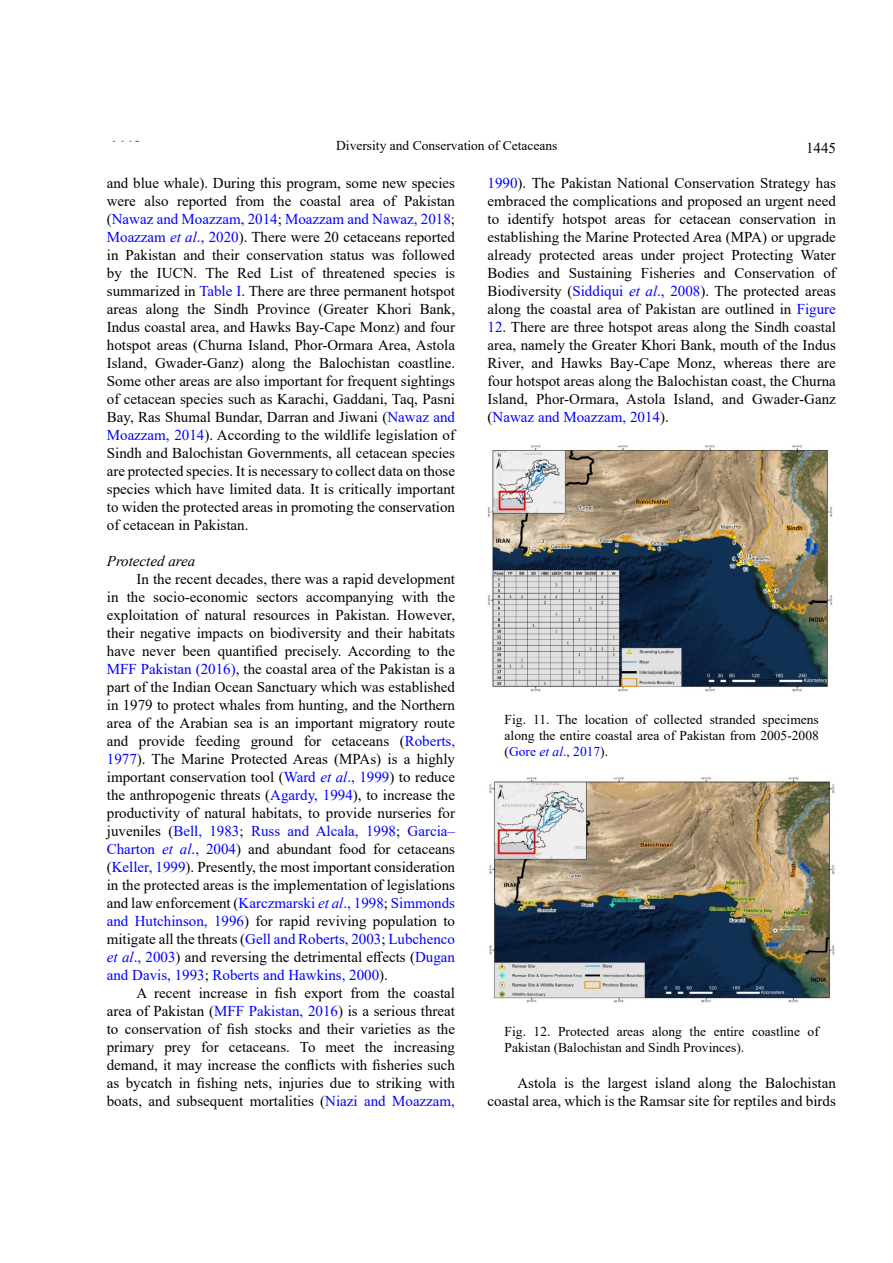
<style>
.page{position:relative;width:893px;height:1263px;background:#fff}
.page>*{position:absolute;margin:0;border:0;box-sizing:border-box;transform-origin:0 0}
.t1{font:15px/18px "Times New Roman";color:#000;text-align:justify}
.t2{font:italic 15px "Times New Roman";color:#000}
.t3{font:13.5px/16.2px "Times New Roman";color:#000;text-align:justify}
.s1{color:#00f}
.s2{font-style:italic;color:#00f}
</style>
<div class="page">
<img style="left:488px;top:445px;width:345px;height:246px">
<img style="left:489px;top:777px;width:346px;height:226px">
<p class="t1" style="left:110px;top:136px;width:31px">1445</p>
<p class="t1" style="left:107px;top:173px;width:350px">and blue whale). During this program, some new species were also reported from the coastal area of Pakistan (<span class="s1">Nawaz and Moazzam, 2014</span>; <span class="s1">Moazzam and Nawaz, 2018</span>; <span class="s1">Moazzam</span> <span class="s2">et al</span><span class="s1">., 2020</span>). There were 20 cetaceans reported in Pakistan and their conservation status was followed by the IUCN. The Red List of threatened species is summarized in <span class="s1">Table I</span>. There are three permanent hotspot areas along the Sindh Province (Greater Khori Bank, Indus coastal area, and Hawks Bay-Cape Monz) and four hotspot areas (Churna Island, Phor-Ormara Area, Astola Island, Gwader-Ganz) along the Balochistan coastline.<br>Some other areas are also important for frequent sightings of cetacean species such as Karachi, Gaddani, Taq, Pasni Bay, Ras Shumal Bundar, Darran and Jiwani (<span class="s1">Nawaz and Moazzam, 2014</span>). According to the wildlife legislation of Sindh and Balochistan Governments, all cetacean species are protected species. It is necessary to collect data on those species which have limited data. It is critically important to widen the protected areas in promoting the conservation of cetacean in Pakistan.</p>
<p class="t2" style="left:107px;top:551px;width:90px">Protected area</p>
<p class="t1" style="left:107px;top:569px;width:350px;text-indent:30px">In the recent decades, there was a rapid development in the socio-economic sectors accompanying with the exploitation of natural resources in Pakistan. However, their negative impacts on biodiversity and their habitats have never been quantified precisely. According to the <span class="s1">MFF Pakistan (2016)</span>, the coastal area of the Pakistan is a part of the Indian Ocean Sanctuary which was established in 1979 to protect whales from hunting, and the Northern area of the Arabian sea is an important migratory route and provide feeding ground for cetaceans (<span class="s1">Roberts, 1977</span>). The Marine Protected Areas (MPAs) is a highly important conservation tool (<span class="s1">Ward</span> <span class="s2">et al</span><span class="s1">., 1999</span>) to reduce the anthropogenic threats (<span class="s1">Agardy, 1994</span>), to increase the productivity of natural habitats, to provide nurseries for juveniles (<span class="s1">Bell, 1983</span>; <span class="s1">Russ and Alcala, 1998</span>; <span class="s1">Garcia– Charton</span> <span class="s2">et al</span><span class="s1">., 2004</span>) and abundant food for cetaceans (<span class="s1">Keller, 1999</span>). Presently, the most important consideration in the protected areas is the implementation of legislations and law enforcement (<span class="s1">Karczmarski</span> <span class="s2">et al</span><span class="s1">., 1998</span>; <span class="s1">Simmonds and Hutchinson, 1996</span>) for rapid reviving population to mitigate all the threats (<span class="s1">Gell and Roberts, 2003</span>; <span class="s1">Lubchenco </span><span class="s2">et al</span><span class="s1">., 2003</span>) and reversing the detrimental effects (<span class="s1">Dugan and Davis, 1993</span>; <span class="s1">Roberts and Hawkins, 2000</span>).</p>
<p class="t1" style="left:107px;top:983px;width:350px;text-indent:30px">A recent increase in fish export from the coastal area of Pakistan (<span class="s1">MFF Pakistan, 2016</span>) is a serious threat to conservation of fish stocks and their varieties as the primary prey for cetaceans. To meet the increasing demand, it may increase the conflicts with fisheries such as bycatch in fishing nets, injuries due to striking with boats, and subsequent mortalities (<span class="s1">Niazi and Moazzam,</span></p>
<p class="t3" style="left:336px;top:137px;width:223px">Diversity and Conservation of Cetaceans</p>
<p class="t1" style="left:806px;top:138px;width:31px">1445</p>
<p class="t1" style="left:488px;top:173px;width:350px"><span class="s1">1990</span>). The Pakistan National Conservation Strategy has embraced the complications and proposed an urgent need to identify hotspot areas for cetacean conservation in establishing the Marine Protected Area (MPA) or upgrade already protected areas under project Protecting Water Bodies and Sustaining Fisheries and Conservation of Biodiversity (<span class="s1">Siddiqui</span> <span class="s2">et al</span><span class="s1">., 2008</span>). The protected areas along the coastal area of Pakistan are outlined in <span class="s1">Figure</span></p>
<p class="t1" style="left:488px;top:317px;width:350px"><span class="s1">12</span>. There are three hotspot areas along the Sindh coastal area, namely the Greater Khori Bank, mouth of the Indus River, and Hawks Bay-Cape Monz, whereas there are four hotspot areas along the Balochistan coast, the Churna Island, Phor-Ormara, Astola Island, and Gwader-Ganz (<span class="s1">Nawaz and Moazzam, 2014</span>).</p>
<p class="t3" style="left:505px;top:711px;width:316px">Fig. 11. The location of collected stranded specimens along the entire coastal area of Pakistan from 2005-2008 (<span class="s1">Gore</span> <span class="s2">et al</span><span class="s1">., 2017</span>).</p>
<p class="t3" style="left:505px;top:1023px;width:316px">Fig. 12. Protected areas along the entire coastline of<br>Pakistan (Balochistan and Sindh Provinces).</p>
<p class="t1" style="left:488px;top:1074px;width:350px;text-align:right">Astola is the largest island along the Balochistan coastal area, which is the Ramsar site for reptiles and birds</p>
</div>
